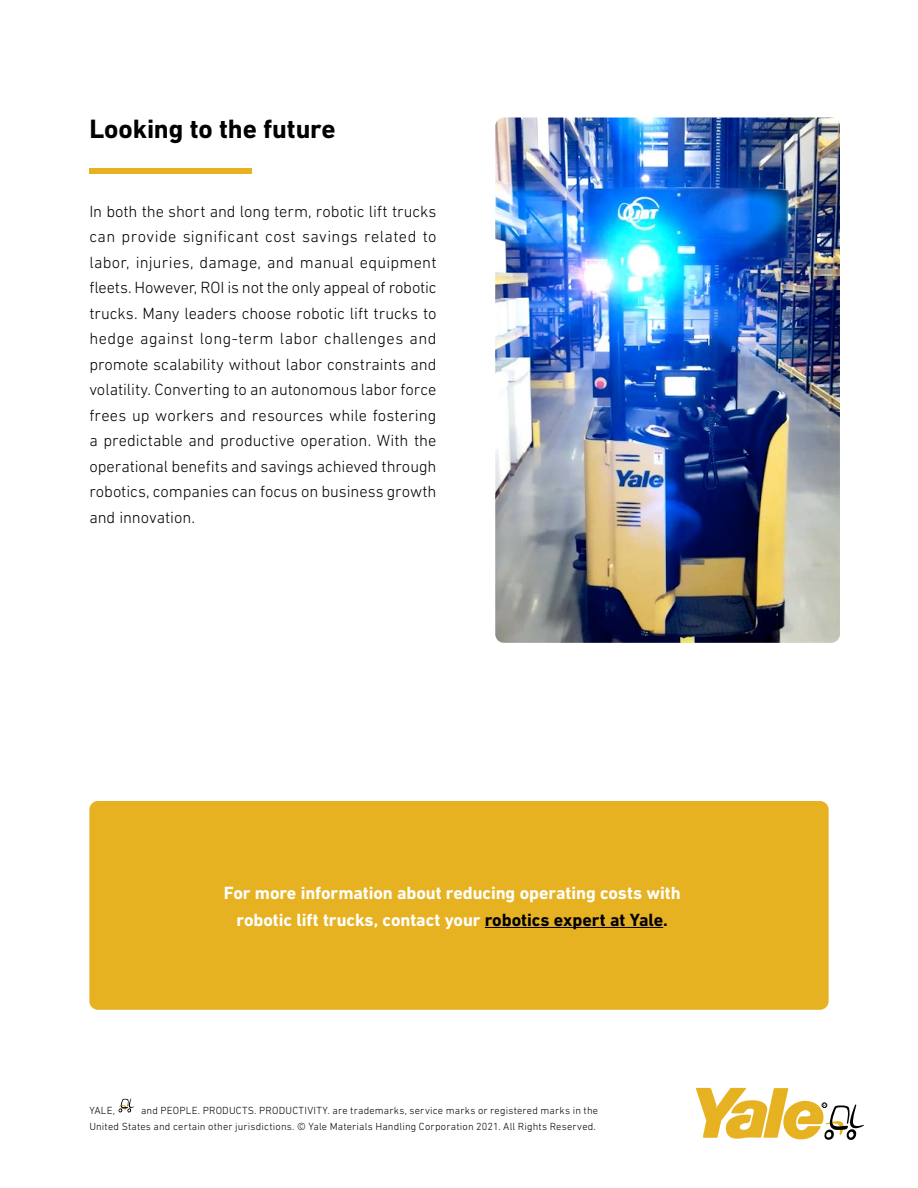
<style>
.page{position:relative;width:918px;height:1188px;background:#fff}
.page>*{position:absolute;margin:0;border:0;box-sizing:border-box;transform-origin:0 0}
.t1{font:700 27px "DIN Next LT Pro";letter-spacing:-.005em;color:#000}
.t2{font:700 18px/27px "DIN Next LT Pro";letter-spacing:-.005em;color:#fff;text-align:center}
.t3{font:300 16.5px/25.5px "DIN Next LT Pro";letter-spacing:-.005em;color:#000;text-align:justify}
.t4{font:300 10.5px/16.5px "DIN Next LT Pro";letter-spacing:.015em;color:#000;text-align:right}
.s1{color:#000}
</style>
<div class="page">
<img style="left:495px;top:118px;width:345px;height:525px">
<div style="left:89px;top:168px;width:163px;height:6px;background:#e7b222"></div>
<svg style="left:119px;top:1098px;width:15px;height:15px"></svg>
<svg style="left:696px;top:1088px;width:168px;height:52px"></svg>
<div style="left:89px;top:801px;width:740px;height:209px;background:#e7b222;border-radius:9px"></div>
<hr style="left:485px;top:927px;width:178px;height:1px;background:#000">
<h1 class="t1" style="left:89px;top:113px;width:248px">Looking to the future</h1>
<p class="t3" style="left:89px;top:198px;width:349px">In both the short and long term, robotic lift trucks can provide significant cost savings related to labor, injuries, damage, and manual equipment fleets. However, ROI is not the only appeal of robotic trucks. Many leaders choose robotic lift trucks to hedge against long-term labor challenges and promote scalability without labor constraints and volatility. Converting to an autonomous labor force frees up workers and resources while fostering a predictable and productive operation. With the operational benefits and savings achieved through robotics, companies can focus on business growth and innovation.</p>
<p class="t2" style="left:224px;top:879px;width:458px">For more information about reducing operating costs with robotic lift trucks, contact your <span class="s1">robotics expert at Yale.</span></p>
<p class="t4" style="left:89px;top:1102px;width:510px">and PEOPLE. PRODUCTS. PRODUCTIVITY. are trademarks, service marks or registered marks in the<br>United States and certain other jurisdictions. © Yale Materials Handling Corporation 2021. All Rights Reserved.</p>
<p class="t4" style="left:89px;top:1102px;width:27px">YALE,</p>
</div>
